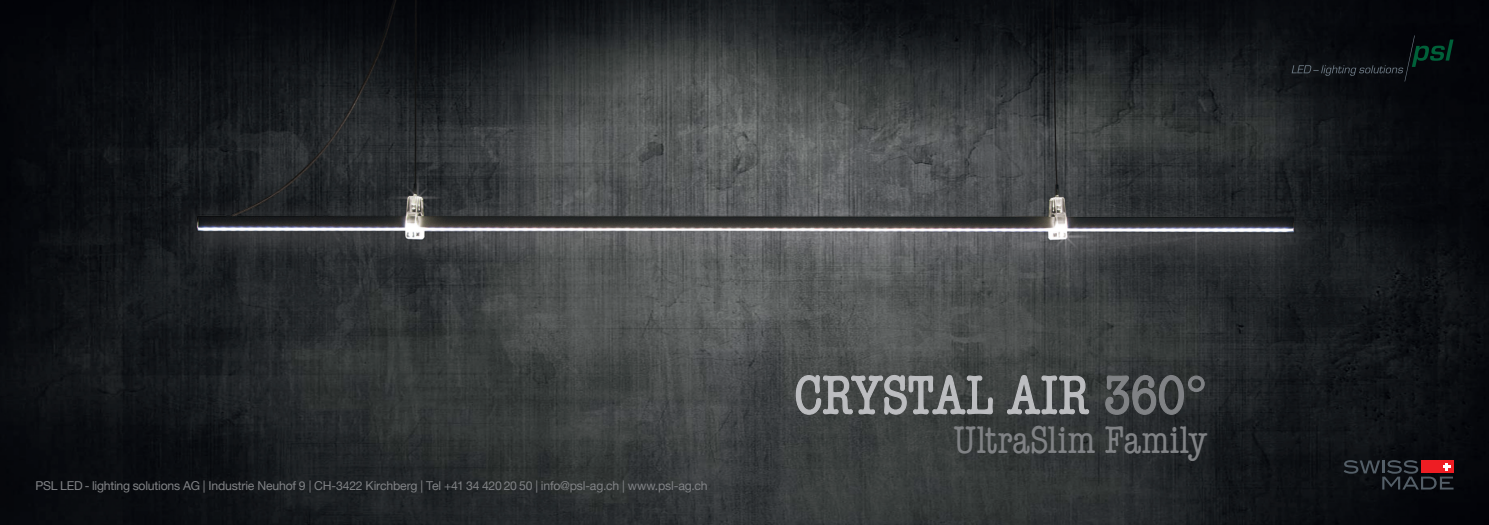
<style>
.page{position:relative;width:1489px;height:525px;background:#fff}
.page>*{position:absolute;margin:0;border:0;box-sizing:border-box;transform-origin:0 0}
.Titel{font:condensed 55.75px "American Typewriter";letter-spacing:-.01em;color:#bcbdc0}
.Titel-2{font:condensed 39.75px "American Typewriter";letter-spacing:-.005em;color:#808285}
.t1{font:12.25px "Helvetica Neue";letter-spacing:-.015em;color:#808285}
.s1{color:#808285}
</style>
<div class="page">
<img style="left:0;top:0;width:1488px;height:524px">
<svg style="left:1343px;top:460px;width:110px;height:29px;background:#372328"></svg>
<svg style="left:1291px;top:35px;width:162px;height:46px;background:#0a1114"></svg>
<svg style="left:795px;top:324px;width:198px;height:129px;background:#4b4f4e"></svg>
<svg style="left:1006px;top:374px;width:83px;height:41px;background:#525656"></svg>
<svg style="left:1104px;top:374px;width:101px;height:41px;background:#3c3f41"></svg>
<p class="t1" style="left:35px;top:476px;width:673px">PSL LED - lighting solutions AG | Industrie Neuhof 9 | CH-3422 Kirchberg | Tel +41 34 420 20 50 | info@psl-ag.ch | www.psl-ag.ch</p>
<p class="Titel" style="left:794px;top:353px;width:417px">CRYSTAL AIR <span class="s1">360°</span></p>
<p class="Titel-2" style="left:953px;top:409px;width:255px">UltraSlim Family</p>
</div>
